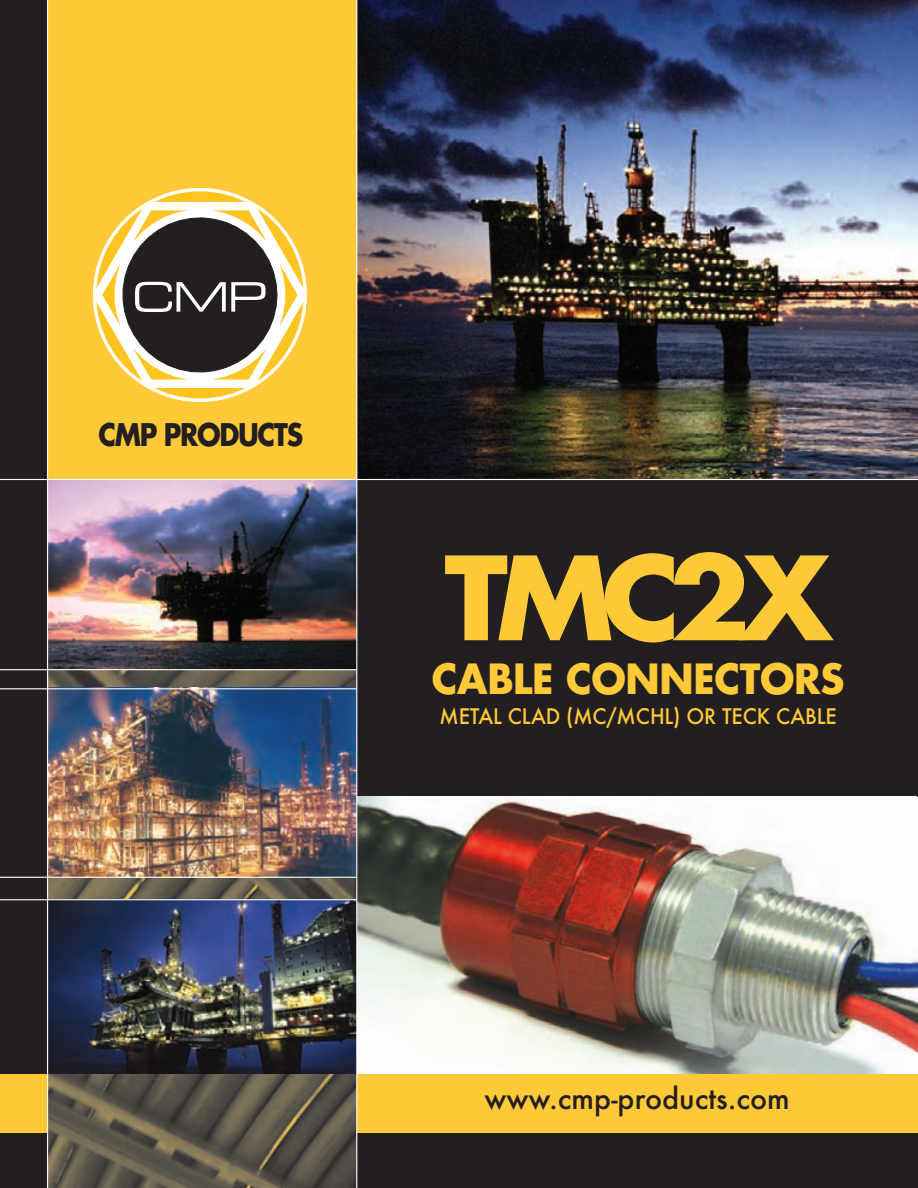
<style>
.page{position:relative;width:918px;height:1188px;background:#fff}
.page>*{position:absolute;margin:0;border:0;box-sizing:border-box;transform-origin:0 0}
.t1{font:700 112.5px "Futura";letter-spacing:-.1em;color:#ffc938;scale:1.06 1}
.t2{font:700 40.5px "Futura";letter-spacing:-.01em;color:#ffc938;scale:.96 1}
.t3{font:700 30.45px "Futura";letter-spacing:-.05em;color:#231f20;scale:.88 1}
.t4{font:500 28.5px "Futura";color:#231f20}
.t5{font:500 20.85px "Futura";letter-spacing:-.01em;color:#ffc938;scale:.96 1}
</style>
<div class="page">
<div style="left:0;top:0;width:918px;height:479px;background:#231f20"></div>
<img style="left:357px;top:0;width:561px;height:479px">
<div style="left:0;top:1132px;width:918px;height:56px;background:#231f20"></div>
<div style="left:0;top:480px;width:918px;height:600px;background:#231f20"></div>
<div style="left:0;top:1074px;width:918px;height:59px;background:#ffc938"></div>
<div style="left:48px;top:0;width:308px;height:1188px;background:#ffc938"></div>
<img style="left:48px;top:670px;width:308px;height:518px">
<img style="left:357px;top:797px;width:561px;height:277px">
<img style="left:48px;top:480px;width:308px;height:189px">
<img style="left:48px;top:689px;width:308px;height:188px">
<img style="left:48px;top:900px;width:308px;height:174px">
<div style="left:97px;top:192px;width:206px;height:206px;background:#fff;border-radius:50%"></div>
<svg style="left:154px;top:388px;width:92px;height:10px"></svg>
<svg style="left:154px;top:191px;width:92px;height:11px"></svg>
<svg style="left:96px;top:209px;width:207px;height:172px"></svg>
<hr style="left:47px;top:0;width:1px;height:1188px;background:#fff">
<hr style="left:0;top:479px;width:918px;height:1px;background:#fff">
<hr style="left:0;top:669px;width:356px;height:1px;background:#fff">
<hr style="left:0;top:688px;width:356px;height:1px;background:#fff">
<hr style="left:0;top:877px;width:356px;height:1px;background:#fff">
<hr style="left:0;top:899px;width:357px;height:1px;background:#fff">
<hr style="left:356px;top:0;width:1px;height:1188px;background:#fff">
<h3 class="t3" style="left:99px;top:421px;width:234px">CMP PRODUCTS</h3>
<h1 class="t1" style="left:444px;top:547px;width:368px">TMC2X</h1>
<h2 class="t2" style="left:432px;top:660px;width:431px">CABLE CONNECTORS</h2>
<p class="t5" style="left:440px;top:705px;width:415px">METAL CLAD (MC/MCHL) OR TECK CABLE</p>
<h3 class="t4" style="left:484px;top:1083px;width:307px">www.cmp-products.com</h3>
</div>
